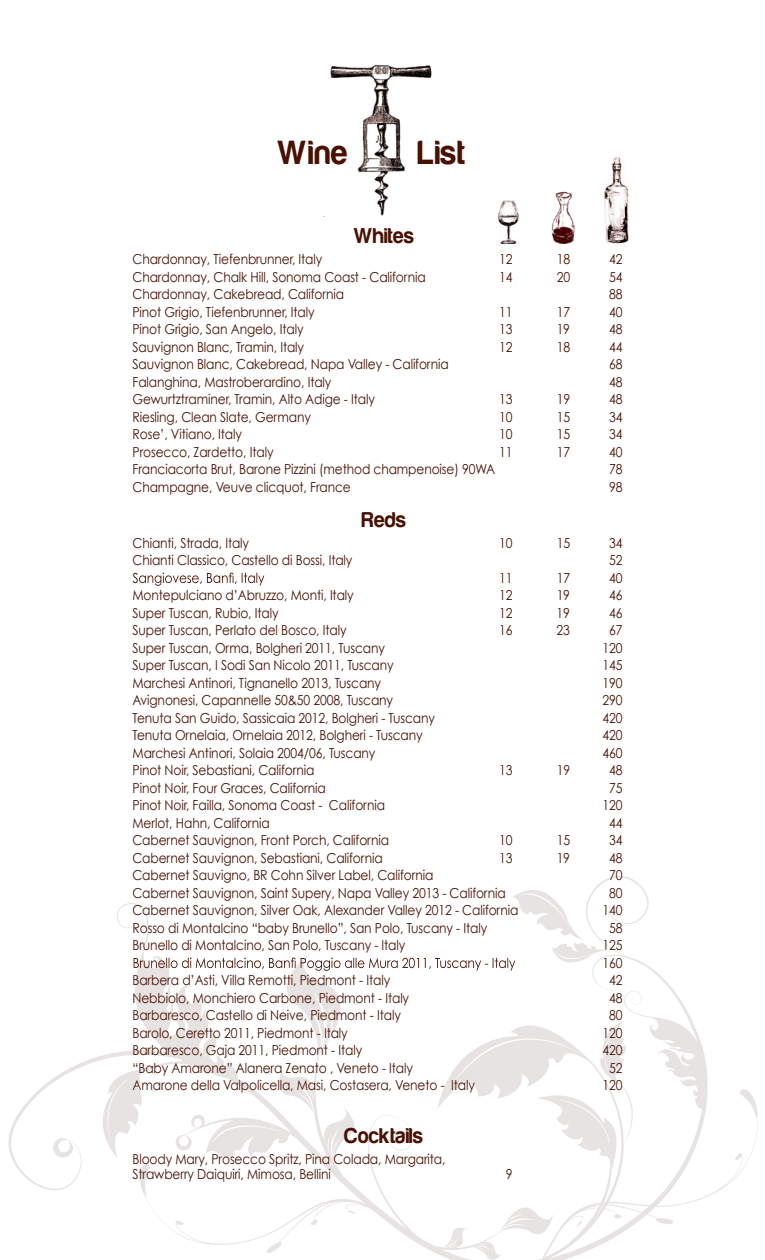
<style>
.page{position:relative;width:765px;height:1260px;background:#fff}
.page>*{position:absolute;margin:0;border:0;box-sizing:border-box;transform-origin:0 0}
.t1{font:34.75px "Harabara";letter-spacing:.03em;color:#491102;scale:.95 1}
.t2{font:22.25px "Harabara";letter-spacing:.02em;color:#491102;scale:.95 1}
.t3{font:13.75px/17.5px "Century Gothic";letter-spacing:-.01em;color:#491102;scale:.89 1}
</style>
<div class="page">
<svg style="left:8px;top:876px;width:750px;height:384px"></svg>
<img style="left:323px;top:64px;width:109px;height:153px">
<svg style="left:133px;top:573px;width:131px;height:13px"></svg>
<svg style="left:134px;top:882px;width:474px;height:89px"></svg>
<img style="left:498px;top:200px;width:21px;height:44px">
<img style="left:551px;top:191px;width:24px;height:52px">
<img style="left:604px;top:157px;width:25px;height:87px">
<h1 class="t1" style="left:278px;top:135px;width:75px">Wine</h1>
<h1 class="t1" style="left:418px;top:134px;width:52px">List</h1>
<h2 class="t2" style="left:354px;top:224px;width:65px">Whites</h2>
<p class="t3" style="left:132px;top:250px;width:215px">Chardonnay, Tiefenbrunner, Italy</p>
<p class="t3" style="left:499px;top:250px;width:17px">12</p>
<p class="t3" style="left:557px;top:250px;width:17px">18</p>
<p class="t3" style="left:609px;top:250px;width:17px">42</p>
<p class="t3" style="left:132px;top:268px;width:331px">Chardonnay, Chalk Hill, Sonoma Coast - California</p>
<p class="t3" style="left:499px;top:268px;width:17px">14</p>
<p class="t3" style="left:557px;top:268px;width:17px">20</p>
<p class="t3" style="left:609px;top:268px;width:17px">54</p>
<p class="t3" style="left:132px;top:285px;width:240px">Chardonnay, Cakebread, California</p>
<p class="t3" style="left:609px;top:285px;width:17px">88</p>
<p class="t3" style="left:133px;top:303px;width:206px">Pinot Grigio, Tiefenbrunner, Italy</p>
<p class="t3" style="left:499px;top:303px;width:17px">11</p>
<p class="t3" style="left:557px;top:303px;width:17px">17</p>
<p class="t3" style="left:609px;top:303px;width:17px">40</p>
<p class="t3" style="left:133px;top:320px;width:194px">Pinot Grigio, San Angelo, Italy</p>
<p class="t3" style="left:499px;top:320px;width:17px">13</p>
<p class="t3" style="left:557px;top:320px;width:17px">19</p>
<p class="t3" style="left:609px;top:320px;width:17px">48</p>
<p class="t3" style="left:132px;top:338px;width:194px">Sauvignon Blanc, Tramin, Italy</p>
<p class="t3" style="left:499px;top:338px;width:17px">12</p>
<p class="t3" style="left:557px;top:338px;width:17px">18</p>
<p class="t3" style="left:609px;top:338px;width:17px">44</p>
<p class="t3" style="left:132px;top:355px;width:357px">Sauvignon Blanc, Cakebread, Napa Valley - California</p>
<p class="t3" style="left:609px;top:355px;width:17px">68</p>
<p class="t3" style="left:133px;top:373px;width:225px">Falanghina, Mastroberardino, Italy</p>
<p class="t3" style="left:609px;top:373px;width:17px">48</p>
<p class="t3" style="left:133px;top:390px;width:274px">Gewurtztraminer, Tramin, Alto Adige - Italy</p>
<p class="t3" style="left:499px;top:390px;width:17px">13</p>
<p class="t3" style="left:557px;top:390px;width:17px">19</p>
<p class="t3" style="left:609px;top:390px;width:17px">48</p>
<p class="t3" style="left:133px;top:408px;width:202px">Riesling, Clean Slate, Germany</p>
<p class="t3" style="left:499px;top:408px;width:17px">10</p>
<p class="t3" style="left:557px;top:408px;width:17px">15</p>
<p class="t3" style="left:609px;top:408px;width:17px">34</p>
<p class="t3" style="left:133px;top:425px;width:125px">Rose’, Vitiano, Italy</p>
<p class="t3" style="left:499px;top:425px;width:17px">10</p>
<p class="t3" style="left:557px;top:425px;width:17px">15</p>
<p class="t3" style="left:609px;top:425px;width:17px">34</p>
<p class="t3" style="left:133px;top:443px;width:160px">Prosecco, Zardetto, Italy</p>
<p class="t3" style="left:499px;top:443px;width:17px">11</p>
<p class="t3" style="left:557px;top:443px;width:17px">17</p>
<p class="t3" style="left:609px;top:443px;width:17px">40</p>
<p class="t3" style="left:133px;top:460px;width:409px">Franciacorta Brut, Barone Pizzini (method champenoise) 90WA</p>
<p class="t3" style="left:609px;top:460px;width:17px">78</p>
<p class="t3" style="left:133px;top:478px;width:247px">Champagne, Veuve clicquot, France</p>
<p class="t3" style="left:609px;top:478px;width:17px">98</p>
<h2 class="t2" style="left:362px;top:508px;width:48px">Reds</h2>
<p class="t3" style="left:132px;top:534px;width:133px">Chianti, Strada, Italy</p>
<p class="t3" style="left:499px;top:534px;width:17px">10</p>
<p class="t3" style="left:557px;top:534px;width:17px">15</p>
<p class="t3" style="left:609px;top:534px;width:17px">34</p>
<p class="t3" style="left:133px;top:551px;width:249px">Chianti Classico, Castello di Bossi, Italy</p>
<p class="t3" style="left:609px;top:551px;width:17px">52</p>
<p class="t3" style="left:499px;top:569px;width:17px">11</p>
<p class="t3" style="left:557px;top:569px;width:17px">17</p>
<p class="t3" style="left:609px;top:569px;width:17px">40</p>
<p class="t3" style="left:132px;top:586px;width:250px">Montepulciano d’Abruzzo, Monti, Italy</p>
<p class="t3" style="left:499px;top:586px;width:17px">12</p>
<p class="t3" style="left:557px;top:586px;width:17px">19</p>
<p class="t3" style="left:609px;top:586px;width:17px">46</p>
<p class="t3" style="left:132px;top:604px;width:166px">Super Tuscan, Rubio, Italy</p>
<p class="t3" style="left:499px;top:604px;width:17px">12</p>
<p class="t3" style="left:557px;top:604px;width:17px">19</p>
<p class="t3" style="left:609px;top:604px;width:17px">46</p>
<p class="t3" style="left:132px;top:621px;width:242px">Super Tuscan, Perlato del Bosco, Italy</p>
<p class="t3" style="left:499px;top:621px;width:17px">16</p>
<p class="t3" style="left:557px;top:621px;width:17px">23</p>
<p class="t3" style="left:609px;top:621px;width:17px">67</p>
<p class="t3" style="left:132px;top:639px;width:285px">Super Tuscan, Orma, Bolgheri 2011, Tuscany</p>
<p class="t3" style="left:602px;top:639px;width:24px">120</p>
<p class="t3" style="left:132px;top:657px;width:295px">Super Tuscan, I Sodi San Nicolo 2011, Tuscany</p>
<p class="t3" style="left:603px;top:657px;width:24px">145</p>
<p class="t3" style="left:132px;top:674px;width:281px">Marchesi Antinori, Tignanello 2013, Tuscany</p>
<p class="t3" style="left:603px;top:674px;width:24px">190</p>
<p class="t3" style="left:133px;top:692px;width:294px">Avignonesi, Capannelle 50&amp;50 2008, Tuscany</p>
<p class="t3" style="left:603px;top:692px;width:24px">290</p>
<p class="t3" style="left:133px;top:709px;width:341px">Tenuta San Guido, Sassicaia 2012, Bolgheri - Tuscany</p>
<p class="t3" style="left:603px;top:709px;width:24px">420</p>
<p class="t3" style="left:133px;top:727px;width:328px">Tenuta Ornelaia, Ornelaia 2012, Bolgheri - Tuscany</p>
<p class="t3" style="left:603px;top:727px;width:24px">420</p>
<p class="t3" style="left:133px;top:744px;width:274px">Marchesi Antinori, Solaia 2004/06, Tuscany</p>
<p class="t3" style="left:603px;top:744px;width:24px">460</p>
<p class="t3" style="left:133px;top:762px;width:206px">Pinot Noir, Sebastiani, California</p>
<p class="t3" style="left:499px;top:762px;width:17px">13</p>
<p class="t3" style="left:557px;top:762px;width:17px">19</p>
<p class="t3" style="left:609px;top:762px;width:17px">48</p>
<p class="t3" style="left:133px;top:779px;width:219px">Pinot Noir, Four Graces, California</p>
<p class="t3" style="left:609px;top:779px;width:17px">75</p>
<p class="t3" style="left:133px;top:797px;width:285px">Pinot Noir, Failla, Sonoma Coast - California</p>
<p class="t3" style="left:603px;top:797px;width:24px">120</p>
<p class="t3" style="left:132px;top:814px;width:156px">Merlot, Hahn, California</p>
<p class="t3" style="left:609px;top:814px;width:17px">44</p>
<p class="t3" style="left:132px;top:831px;width:290px">Cabernet Sauvignon, Front Porch, California</p>
<p class="t3" style="left:499px;top:831px;width:17px">10</p>
<p class="t3" style="left:557px;top:831px;width:17px">15</p>
<p class="t3" style="left:609px;top:831px;width:17px">34</p>
<p class="t3" style="left:132px;top:849px;width:283px">Cabernet Sauvignon, Sebastiani, California</p>
<p class="t3" style="left:499px;top:849px;width:17px">13</p>
<p class="t3" style="left:557px;top:849px;width:17px">19</p>
<p class="t3" style="left:609px;top:849px;width:17px">48</p>
<p class="t3" style="left:132px;top:866px;width:340px">Cabernet Sauvigno, BR Cohn Silver Label, California</p>
<p class="t3" style="left:609px;top:866px;width:17px">70</p>
<p class="t3" style="left:132px;top:884px;width:421px">Cabernet Sauvignon, Saint Supery, Napa Valley 2013 - California</p>
<p class="t3" style="left:609px;top:884px;width:17px">80</p>
<p class="t3" style="left:132px;top:902px;width:435px">Cabernet Sauvignon, Silver Oak, Alexander Valley 2012 - California</p>
<p class="t3" style="left:603px;top:902px;width:24px">140</p>
<p class="t3" style="left:132px;top:919px;width:400px">Rosso di Montalcino “baby Brunello”, San Polo, Tuscany - Italy</p>
<p class="t3" style="left:609px;top:919px;width:17px">58</p>
<p class="t3" style="left:133px;top:937px;width:308px">Brunello di Montalcino, San Polo, Tuscany - Italy</p>
<p class="t3" style="left:603px;top:937px;width:24px">125<br>160</p>
<p class="t3" style="left:132px;top:971px;width:291px">Barbera d’Asti, Villa Remotti, Piedmont - Italy</p>
<p class="t3" style="left:609px;top:971px;width:17px">42</p>
<p class="t3" style="left:132px;top:989px;width:312px">Nebbiolo, Monchiero Carbone, Piedmont - Italy</p>
<p class="t3" style="left:609px;top:989px;width:17px">48</p>
<p class="t3" style="left:132px;top:1006px;width:303px">Barbaresco, Castello di Neive, Piedmont - Italy</p>
<p class="t3" style="left:609px;top:1006px;width:17px">80</p>
<p class="t3" style="left:132px;top:1024px;width:243px">Barolo, Ceretto 2011, Piedmont - Italy</p>
<p class="t3" style="left:603px;top:1024px;width:24px">120</p>
<p class="t3" style="left:132px;top:1042px;width:260px">Barbaresco, Gaja 2011, Piedmont - Italy</p>
<p class="t3" style="left:602px;top:1042px;width:24px">420</p>
<p class="t3" style="left:132px;top:1059px;width:317px">“Baby Amarone” Alanera Zenato , Veneto - Italy</p>
<p class="t3" style="left:609px;top:1059px;width:17px">52</p>
<p class="t3" style="left:132px;top:1077px;width:386px">Amarone della Valpolicella, Masi, Costasera, Veneto - Italy</p>
<p class="t3" style="left:603px;top:1077px;width:24px">120</p>
<h2 class="t2" style="left:345px;top:1124px;width:84px">Cocktails</h2>
<p class="t3" style="left:132px;top:1151px;width:353px;line-height:15px">Bloody Mary, Prosecco Spritz, Pina Colada, Margarita,<br>Strawberry Daiquiri, Mimosa, Bellini</p>
<p class="t3" style="left:506px;top:1165px;width:9px">9</p>
</div>
